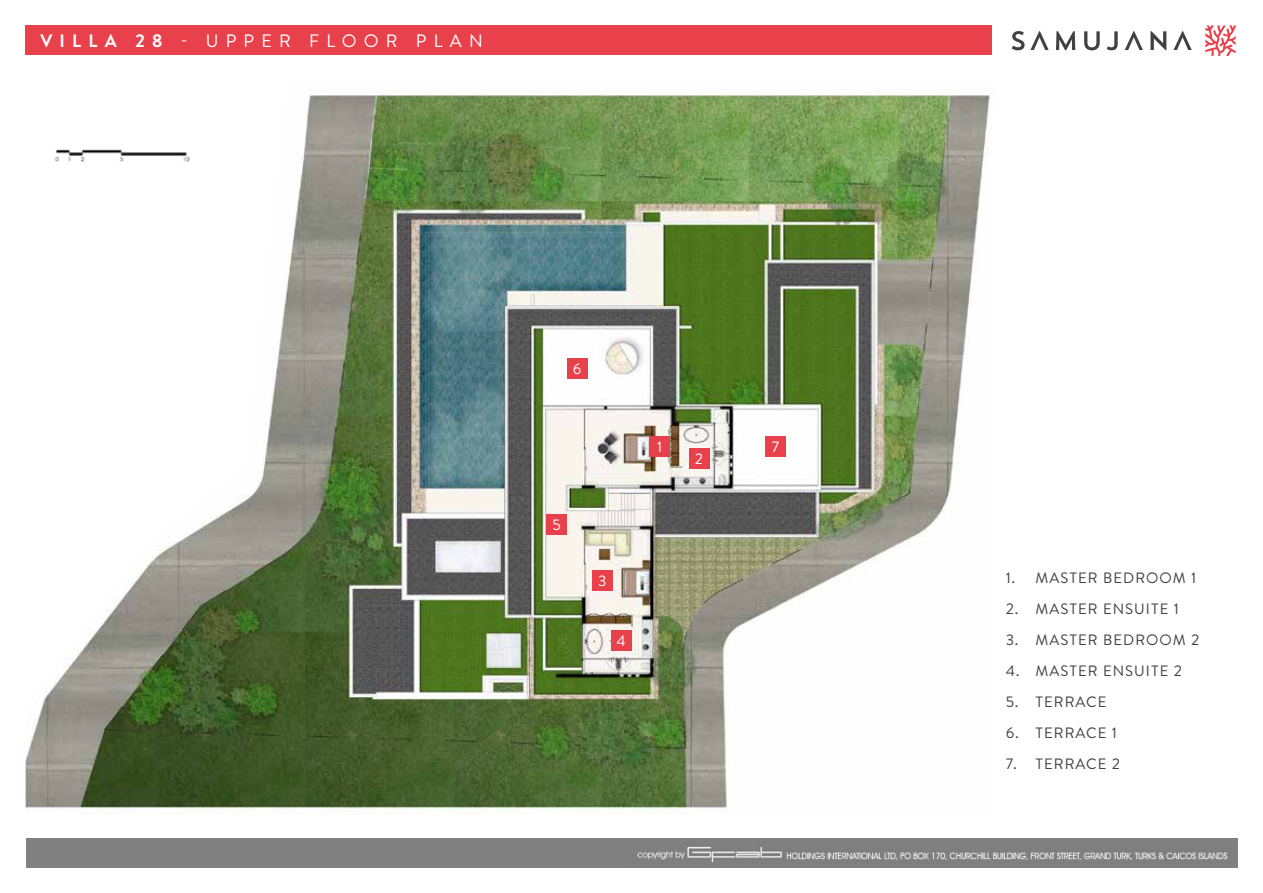
<style>
.page{position:relative;width:1263px;height:893px;background:#fff}
.page>*{position:absolute;margin:0;border:0;box-sizing:border-box;transform-origin:0 0}
.t1{font:18px "Brandon Text";letter-spacing:.4em;color:#fff}
.t2{font:15px "Brandon Text";letter-spacing:.07em;color:#414042}
.t3{font:15px "Brandon Text";color:#fff}
.s1{font-weight:700}
</style>
<div class="page">
<div style="left:26px;top:838px;width:1211px;height:29px;background:#808080"></div>
<div style="left:26px;top:26px;width:965px;height:29px;background:#e8414b"></div>
<svg style="left:1012px;top:31px;width:12px;height:19px"></svg>
<svg style="left:1056px;top:31px;width:19px;height:19px"></svg>
<svg style="left:1084px;top:31px;width:16px;height:19px"></svg>
<svg style="left:1107px;top:31px;width:11px;height:19px"></svg>
<svg style="left:1150px;top:31px;width:16px;height:19px"></svg>
<svg style="left:1030px;top:31px;width:19px;height:19px"></svg>
<svg style="left:1125px;top:31px;width:18px;height:19px"></svg>
<svg style="left:1173px;top:31px;width:19px;height:19px"></svg>
<svg style="left:1205px;top:26px;width:31px;height:30px"></svg>
<img style="left:26px;top:91px;width:965px;height:723px">
<img style="left:27px;top:111px;width:187px;height:97px">
<img style="left:637px;top:846px;width:591px;height:17px">
<div style="left:649px;top:436px;width:21px;height:21px;background:#e8414b"></div>
<div style="left:689px;top:448px;width:20px;height:20px;background:#e8414b"></div>
<div style="left:592px;top:571px;width:20px;height:20px;background:#e8414b"></div>
<div style="left:611px;top:630px;width:20px;height:21px;background:#e8414b"></div>
<div style="left:546px;top:514px;width:21px;height:21px;background:#e8414b"></div>
<div style="left:567px;top:358px;width:20px;height:21px;background:#e8414b"></div>
<div style="left:765px;top:436px;width:21px;height:21px;background:#e8414b"></div>
<p class="t1" style="left:40px;top:28px;width:444px"><span class="s1">VILLA 28</span> - UPPER FLOOR PLAN</p>
<p class="t3" style="left:573px;top:358px;width:10px">6</p>
<p class="t3" style="left:552px;top:514px;width:10px">5</p>
<p class="t3" style="left:598px;top:571px;width:10px">3</p>
<p class="t3" style="left:617px;top:630px;width:11px">4</p>
<p class="t3" style="left:657px;top:436px;width:7px">1</p>
<p class="t3" style="left:695px;top:448px;width:10px">2</p>
<p class="t3" style="left:772px;top:436px;width:9px">7</p>
<p class="t2" style="left:1006px;top:567px;width:192px">1. MASTER BEDROOM 1</p>
<p class="t2" style="left:1006px;top:598px;width:175px">2. MASTER ENSUITE 1</p>
<p class="t2" style="left:1006px;top:629px;width:195px">3. MASTER BEDROOM 2</p>
<p class="t2" style="left:1006px;top:660px;width:178px">4. MASTER ENSUITE 2</p>
<p class="t2" style="left:1006px;top:691px;width:102px">5. TERRACE</p>
<p class="t2" style="left:1006px;top:722px;width:113px">6. TERRACE 1</p>
<p class="t2" style="left:1006px;top:753px;width:116px">7. TERRACE 2</p>
</div>
